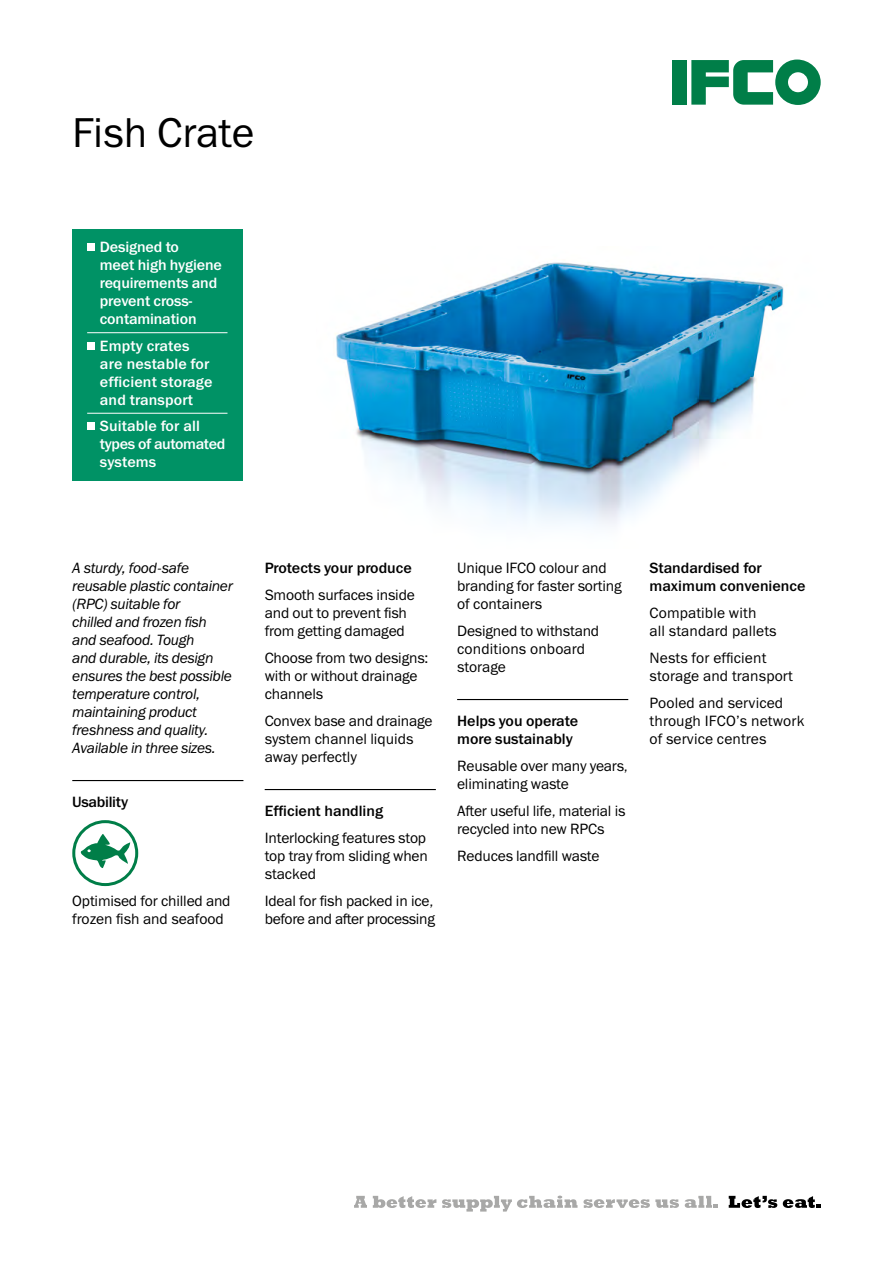
<style>
.page{position:relative;width:893px;height:1263px;background:#fff}
.page>*{position:absolute;margin:0;border:0;box-sizing:border-box;transform-origin:0 0}
.t1{font:42px "Franklin Gothic ITC";color:#000}
.Fliestext{font:15px/18px "Franklin Gothic ITC";letter-spacing:-.01em;color:#000}
.intro_Italic{font:italic 15px/18px "Franklin Gothic ITC";letter-spacing:-.02em;color:#000}
.Fliestext-2{font:15px/18px "Franklin Gothic ITC";letter-spacing:.01em;color:#000}
.t2{font:500 15px/18px "Franklin Gothic ITC";letter-spacing:-.01em;color:#fff}
.t3{font:500 15px/18px "Franklin Gothic ITC";color:#000}
.t4{font:500 15px/18px "Franklin Gothic ITC";letter-spacing:.01em;color:#fff}
.t5{font:500 15px "Franklin Gothic ITC";letter-spacing:-.02em;color:#000}
</style>
<div class="page">
<img style="left:336px;top:262px;width:448px;height:264px">
<div style="left:72px;top:229px;width:170px;height:251px;background:#009265"></div>
<hr style="left:87px;top:332px;width:140px;height:1px;background:#fff">
<hr style="left:87px;top:413px;width:140px;height:1px;background:#fff">
<div style="left:87px;top:243px;width:7px;height:8px;background:#fff"></div>
<div style="left:87px;top:342px;width:7px;height:7px;background:#fff"></div>
<div style="left:87px;top:422px;width:7px;height:8px;background:#fff"></div>
<hr style="left:72px;top:780px;width:171px;height:1px;background:#000">
<div style="left:72px;top:820px;width:66px;height:66px;border:3px solid #007e48;border-radius:50%"></div>
<svg style="left:80px;top:834px;width:50px;height:34px"></svg>
<hr style="left:265px;top:789px;width:171px;height:1px;background:#000">
<hr style="left:457px;top:699px;width:171px;height:1px;background:#000">
<svg style="left:354px;top:1196px;width:13px;height:12px"></svg>
<svg style="left:373px;top:1196px;width:63px;height:12px"></svg>
<svg style="left:442px;top:1195px;width:135px;height:16px"></svg>
<svg style="left:583px;top:1199px;width:96px;height:9px"></svg>
<svg style="left:685px;top:1196px;width:33px;height:12px"></svg>
<svg style="left:729px;top:1196px;width:48px;height:12px"></svg>
<svg style="left:783px;top:1196px;width:38px;height:12px"></svg>
<div style="left:672px;top:60px;width:14px;height:45px;background:#007e48"></div>
<svg style="left:691px;top:60px;width:130px;height:45px"></svg>
<p class="t1" style="left:72px;top:108px;width:183px">Fish Crate</p>
<p class="t2" style="left:100px;top:238px;width:124px">Designed to<br>meet high hygiene requirements and prevent cross&shy;contamination</p>
<p class="t4" style="left:100px;top:337px;width:114px">Empty crates are nestable for efficient storage and transport</p>
<p class="t2" style="left:100px;top:417px;width:127px">Suitable for all types of automated systems</p>
<p class="intro_Italic" style="left:72px;top:559px;width:162px">A sturdy, food-safe reusable plastic container (RPC) suitable for<br>chilled and frozen fish and seafood. Tough<br>and durable, its design ensures the best possible temperature control, maintaining product freshness and quality.<br>Available in three sizes.</p>
<p class="t5" style="left:72px;top:792px;width:57px">Usability</p>
<p class="Fliestext" style="left:72px;top:891px;width:160px">Optimised for chilled and frozen fish and seafood</p>
<p class="t3" style="left:265px;top:559px;width:149px">Protects your produce</p>
<p class="Fliestext" style="left:265px;top:585px;width:152px">Smooth surfaces inside and out to prevent fish from getting damaged</p>
<p class="Fliestext" style="left:265px;top:648px;width:165px">Choose from two designs: with or without drainage channels</p>
<p class="Fliestext" style="left:265px;top:711px;width:169px">Convex base and drainage system channel liquids away perfectly</p>
<p class="t3" style="left:265px;top:802px;width:120px">Efficient handling</p>
<p class="Fliestext" style="left:265px;top:828px;width:165px;text-align:justify">Interlocking features stop top tray from sliding when stacked</p>
<p class="Fliestext" style="left:265px;top:891px;width:172px">Ideal for fish packed in ice, before and after processing</p>
<p class="Fliestext" style="left:457px;top:558px;width:166px">Unique IFCO colour and branding for faster sorting of containers</p>
<p class="Fliestext" style="left:457px;top:621px;width:144px">Designed to withstand conditions onboard storage</p>
<p class="t3" style="left:457px;top:712px;width:123px">Helps you operate more sustainably</p>
<p class="Fliestext" style="left:457px;top:756px;width:172px">Reusable over many years, eliminating waste</p>
<p class="Fliestext" style="left:457px;top:801px;width:170px">After useful life, material is recycled into new RPCs</p>
<p class="Fliestext" style="left:457px;top:846px;width:144px">Reduces landfill waste</p>
<p class="t3" style="left:649px;top:559px;width:157px">Standardised for maximum convenience</p>
<p class="Fliestext-2" style="left:649px;top:603px;width:129px">Compatible with<br>all standard pallets</p>
<p class="Fliestext-2" style="left:649px;top:648px;width:145px">Nests for efficient storage and transport</p>
<p class="Fliestext-2" style="left:649px;top:693px;width:156px">Pooled and serviced through IFCO’s network of service centres</p>
</div>
